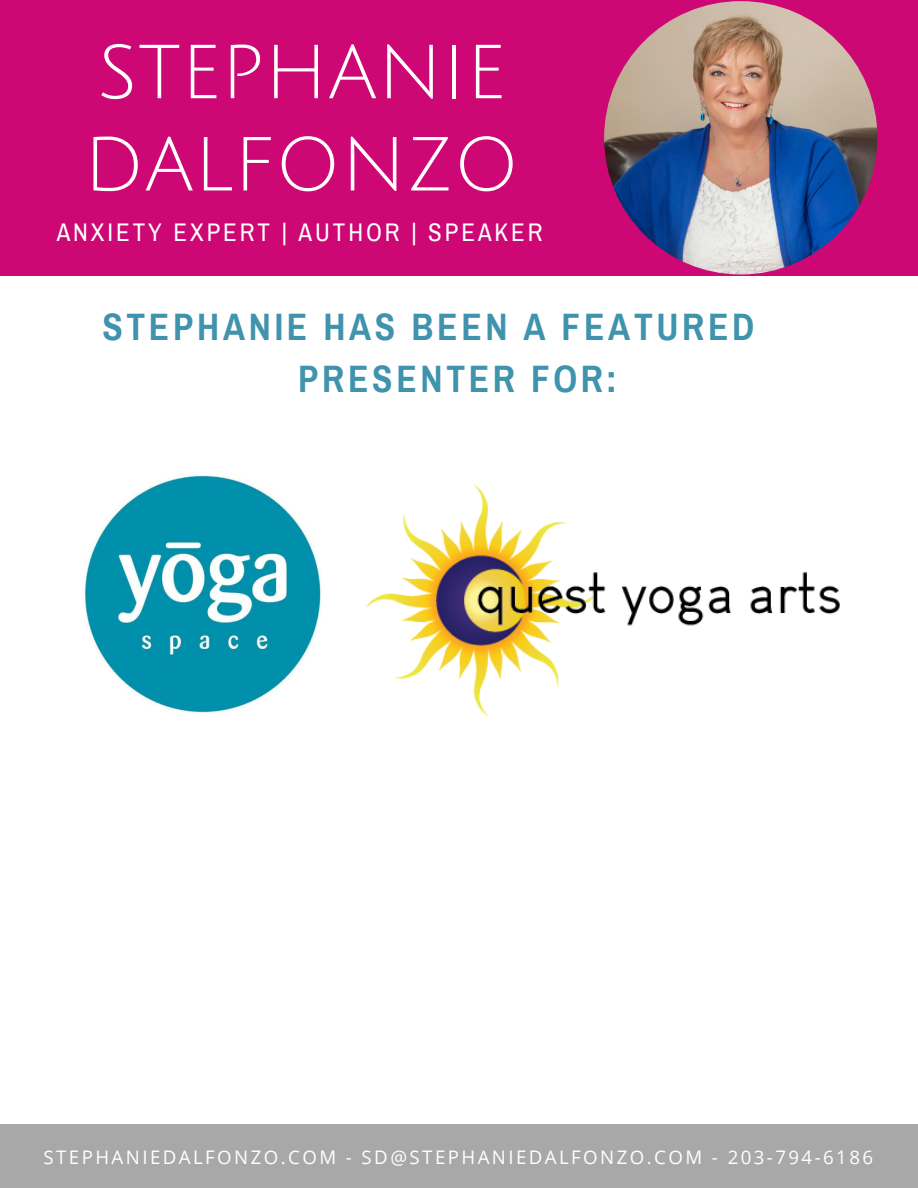
<style>
.page{position:relative;width:918px;height:1188px;background:#fff}
.page>*{position:absolute;margin:0;border:0;box-sizing:border-box;transform-origin:0 0}
.t1{font:74.7px/92.2px "Julius Sans One";color:#fff}
.t2{font:700 37.35px/51.8px "Archivo Narrow";letter-spacing:.1em;color:#4093ad}
.t3{font:24.9px "Archivo Narrow";letter-spacing:.12em;color:#fff}
.t4{font:18.75px "Open Sans";letter-spacing:.13em;color:#fff}
</style>
<div class="page">
<div style="left:0;top:0;width:918px;height:276px;background:#cd0774"></div>
<div style="left:0;top:1124px;width:918px;height:64px;background:#a8a8a8"></div>
<img style="left:604px;top:1px;width:273px;height:273px;border-radius:50%">
<img style="left:84px;top:475px;width:237px;height:238px">
<img style="left:366px;top:485px;width:474px;height:231px">
<h1 class="t1" style="left:84px;top:28px;width:437px">STEPHANIE<br>DALFONZO</h1>
<h3 class="t3" style="left:57px;top:219px;width:487px">ANXIETY EXPERT | AUTHOR | SPEAKER</h3>
<h2 class="t2" style="left:298px;top:301px;width:458px;text-indent:-196px">STEPHANIE HAS BEEN A FEATURED<br>PRESENTER FOR:</h2>
<p class="t4" style="left:44px;top:1144px;width:831px">STEPHANIEDALFONZO.COM - SD@STEPHANIEDALFONZO.COM - 203-794-6186</p>
</div>
